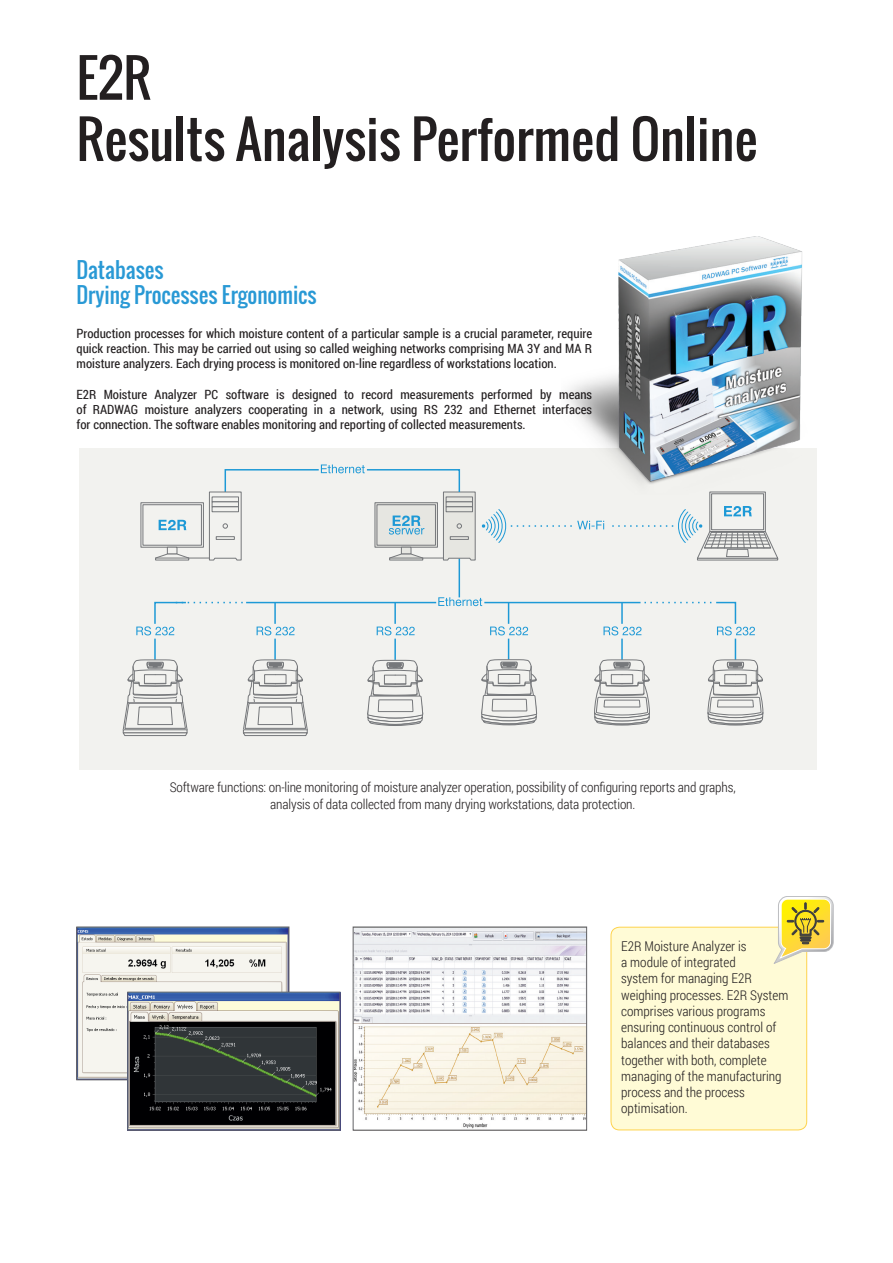
<style>
.page{position:relative;width:893px;height:1263px;background:#fff}
.page>*{position:absolute;margin:0;border:0;box-sizing:border-box;transform-origin:0 0}
.t1{font:51px/61.2px "Oswald";color:#231f20}
.t2{font:21.3px/25.5px "Oswald";color:#2999d5}
.t3{font:300 13.5px/16.2px "Roboto Condensed";color:#231f20;text-align:center}
.t4{font:12.75px/15.3px "Roboto Condensed";color:#231f20;text-align:justify}
</style>
<div class="page">
<div style="left:79px;top:448px;width:737px;height:322px;background:#f2f2ef"></div>
<hr style="left:459px;top:558px;width:1px;height:39px;background:#1d99d6">
<div style="left:711px;top:493px;width:53px;height:37px;border:1px solid #76787b"></div>
<div style="left:140px;top:502px;width:64px;height:46px;border:1px solid #76787b"></div>
<div style="left:142px;top:504px;width:60px;height:42px;border:1px solid #76787b"></div>
<svg style="left:155px;top:464px;width:321px;height:97px"></svg>
<svg style="left:482px;top:506px;width:297px;height:53px"></svg>
<svg style="left:122px;top:597px;width:642px;height:139px"></svg>
<img style="left:567px;top:236px;width:235px;height:259px">
<img style="left:355px;top:929px;width:230px;height:199px">
<div style="left:353px;top:927px;width:234px;height:203px;border:1px solid #636366"></div>
<img style="left:79px;top:929px;width:208px;height:149px">
<div style="left:77px;top:927px;width:212px;height:153px;border:1px solid #636366"></div>
<img style="left:130px;top:994px;width:208px;height:134px">
<div style="left:128px;top:992px;width:212px;height:138px;border:1px solid #636366"></div>
<div style="left:611px;top:927px;width:196px;height:203px;background:#fffbd6;border-radius:9px"></div>
<div style="left:611px;top:927px;width:196px;height:203px;border:1px solid #fed34c;border-radius:9px"></div>
<svg style="left:774px;top:896px;width:59px;height:68px"></svg>
<h1 class="t1" style="left:77px;top:47px;width:683px">E2R<br>Results Analysis Performed Online</h1>
<h2 class="t2" style="left:77px;top:257px;width:241px">Databases<br>Drying Processes Ergonomics</h2>
<p class="t4" style="left:77px;top:325px;width:517px">Production processes for which moisture content of a particular sample is a crucial parameter, require quick reaction. This may be carried out using so called weighing networks comprising MA 3Y and MA R moisture analyzers. Each drying process is monitored on-line regardless of workstations location.</p>
<p class="t4" style="left:77px;top:386px;width:517px">E2R Moisture Analyzer PC software is designed to record measurements performed by means of RADWAG moisture analyzers cooperating in a network, using RS 232 and Ethernet interfaces for connection. The software enables monitoring and reporting of collected measurements.</p>
<p class="t3" style="left:170px;top:779px;width:567px">Software functions: on-line monitoring of moisture analyzer operation, possibility of configuring reports and graphs, analysis of data collected from many drying workstations, data protection.</p>
<p class="t3" style="left:621px;top:938px;width:169px;text-align:left">E2R Moisture Analyzer is<br>a module of integrated<br>system for managing E2R weighing processes. E2R System comprises various programs ensuring continuous control of balances and their databases together with both, complete managing of the manufacturing process and the process optimisation.</p>
</div>
